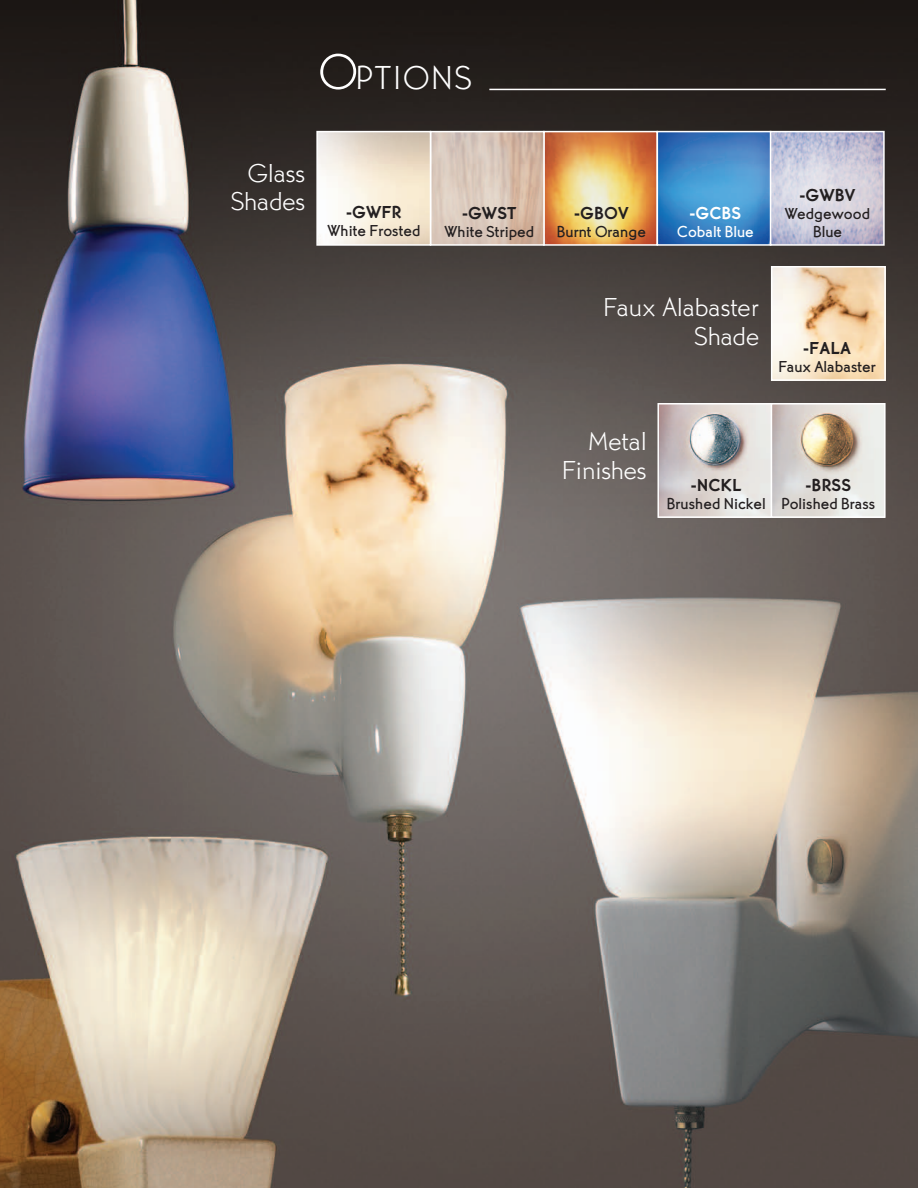
<style>
.page{position:relative;width:918px;height:1188px;background:#fff}
.page>*{position:absolute;margin:0;border:0;box-sizing:border-box;transform-origin:0 0}
.t1{font:34.65px "Martin Gothic Lgt";color:#fff}
.t2{font:27px/28.5px "Martin Gothic Lgt";color:#fff;text-align:right}
.t3{font:18px "Martin Gothic Bld";color:#231f20}
.t4{font:18px "Martin Gothic Bld";color:#fff}
.t5{font:16.5px/18px "Martin Gothic Mdm";color:#231f20;text-align:center}
.t6{font:16.5px "Martin Gothic Mdm";color:#fff}
.s1{font-size:51.9px}
</style>
<div class="page">
<img style="left:0;top:0;width:918px;height:1188px">
<hr style="left:489px;top:89px;width:397px;height:1px;background:#fff">
<img style="left:660px;top:406px;width:109px;height:109px">
<div style="left:657px;top:403px;width:115px;height:115px;border:2px solid #fff"></div>
<svg style="left:774px;top:406px;width:109px;height:109px;background:#d6cfc5"></svg>
<div style="left:771px;top:403px;width:115px;height:115px;border:2px solid #fff"></div>
<img style="left:546px;top:134px;width:109px;height:109px">
<div style="left:543px;top:131px;width:115px;height:115px;border:2px solid #fff"></div>
<svg style="left:433px;top:134px;width:109px;height:109px;background:#d7c2b3"></svg>
<div style="left:430px;top:131px;width:115px;height:115px;border:2px solid #fff"></div>
<svg style="left:660px;top:134px;width:108px;height:109px;background:#3d88c7"></svg>
<div style="left:657px;top:131px;width:114px;height:115px;border:2px solid #fff"></div>
<svg style="left:773px;top:134px;width:109px;height:109px;background:#cac9da"></svg>
<div style="left:770px;top:131px;width:115px;height:115px;border:2px solid #fff"></div>
<svg style="left:319px;top:134px;width:109px;height:109px"></svg>
<div style="left:316px;top:131px;width:115px;height:115px;border:2px solid #fff"></div>
<img style="left:774px;top:269px;width:109px;height:109px">
<div style="left:771px;top:266px;width:115px;height:115px;border:2px solid #fff"></div>
<h1 class="t1" style="left:318px;top:54px;width:150px"><span class="s1">O</span>ptions</h1>
<h2 class="t2" style="left:231px;top:161px;width:76px">Glass<br>Shades</h2>
<p class="t3" style="left:346px;top:200px;width:57px">-GWFR</p>
<p class="t5" style="left:327px;top:223px;width:95px">White Frosted</p>
<p class="t3" style="left:462px;top:201px;width:56px">-GWST</p>
<p class="t5" style="left:444px;top:224px;width:91px">White Striped</p>
<p class="t3" style="left:574px;top:201px;width:56px">-GBOV</p>
<p class="t5" style="left:557px;top:224px;width:91px">Burnt Orange</p>
<p class="t4" style="left:690px;top:201px;width:53px">-GCBS</p>
<p class="t6" style="left:677px;top:220px;width:78px">Cobalt Blue</p>
<p class="t3" style="left:800px;top:183px;width:57px">-GWBV</p>
<p class="t5" style="left:785px;top:206px;width:87px">Wedgewood<br>Blue</p>
<h2 class="t2" style="left:603px;top:295px;width:157px">Faux Alabaster<br>Shade</h2>
<p class="t3" style="left:803px;top:336px;width:49px">-FALA</p>
<p class="t5" style="left:779px;top:359px;width:99px">Faux Alabaster</p>
<h2 class="t2" style="left:562px;top:429px;width:86px">Metal<br>Finishes</h2>
<p class="t3" style="left:691px;top:473px;width:52px">-NCKL</p>
<p class="t5" style="left:667px;top:496px;width:100px">Brushed Nickel</p>
<p class="t3" style="left:805px;top:473px;width:48px">-BRSS</p>
<p class="t5" style="left:781px;top:496px;width:95px">Polished Brass</p>
</div>
